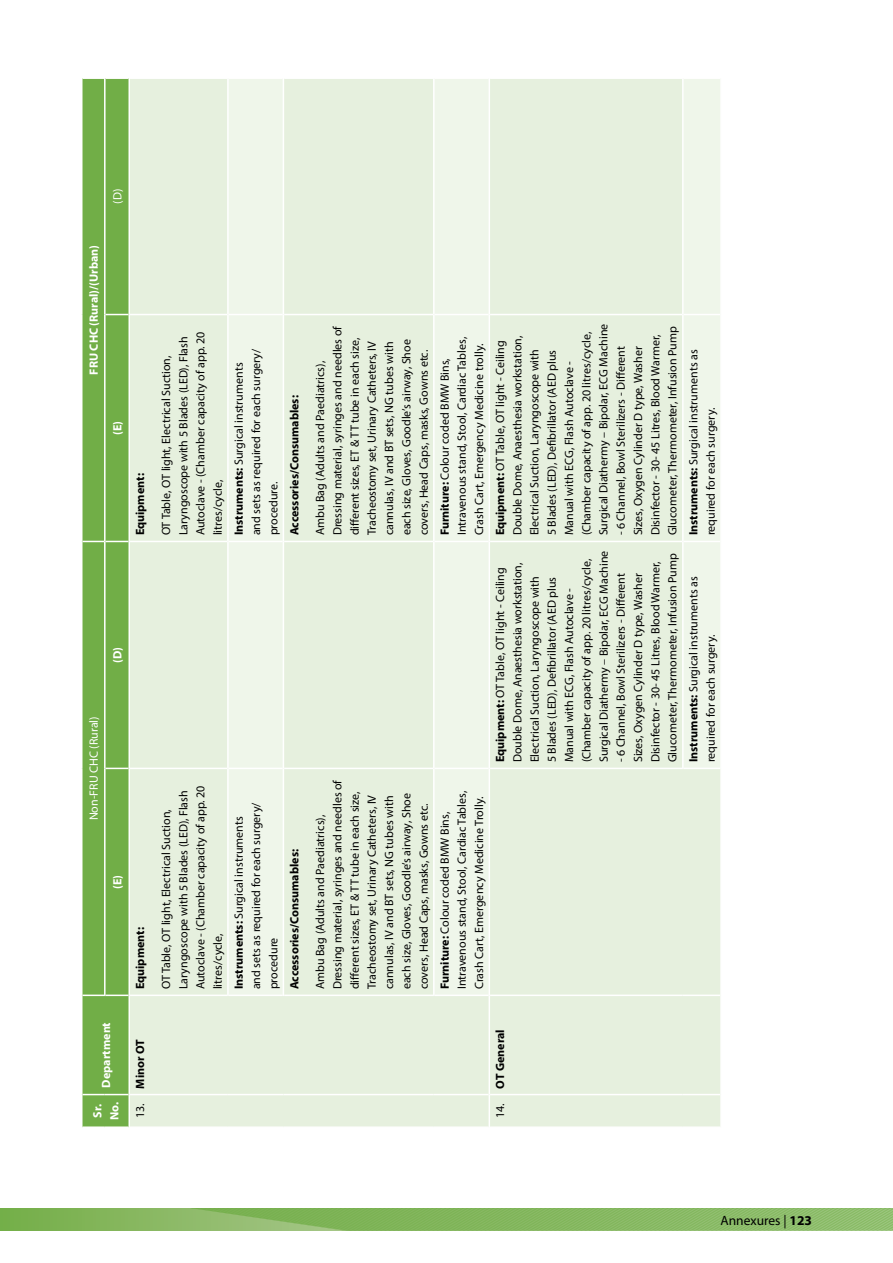
<style>
.page{position:relative;width:893px;height:1263px;background:#fff}
.page>*{position:absolute;margin:0;border:0;box-sizing:border-box;transform-origin:0 0}
.t1{font:13.5px "Myriad Pro";color:#000}
.t2{font:12px/17.2px "Myriad Pro";color:#000}
.t3{font:700 12px "Myriad Pro";color:#000}
.t4{font:700 12px/17.2px "Myriad Pro";color:#fff}
.t5{font:12px "Myriad Pro";color:#fff}
.s1{font-weight:700}
.s2{font-weight:400}
</style>
<div class="page">
<svg style="left:0;top:1208px;width:189px;height:23px;background:#81b458"></svg>
<svg style="left:189px;top:1208px;width:704px;height:23px;background:#88b963"></svg>
<div style="left:82px;top:78px;width:47px;height:1049px;background:#71ae47"></div>
<div style="left:130px;top:79px;width:590px;height:1047px;background:#e6f0de"></div>
<svg style="left:229px;top:79px;width:491px;height:915px;background:#e8f1e1"></svg>
<hr style="left:130px;top:1094px;width:98px;height:1px;background:#fff">
<hr style="left:228px;top:1094px;width:55px;height:1px;background:#fff">
<hr style="left:283px;top:1094px;width:151px;height:1px;background:#fff">
<hr style="left:434px;top:1094px;width:55px;height:1px;background:#fff">
<hr style="left:130px;top:994px;width:97px;height:2px;background:#fff">
<hr style="left:130px;top:768px;width:97px;height:1px;background:#fff">
<hr style="left:130px;top:541px;width:97px;height:1px;background:#fff">
<hr style="left:130px;top:314px;width:97px;height:1px;background:#fff">
<hr style="left:227px;top:768px;width:2px;height:228px;background:#fff">
<hr style="left:229px;top:994px;width:54px;height:2px;background:#fff">
<hr style="left:227px;top:541px;width:2px;height:227px;background:#fff">
<hr style="left:229px;top:768px;width:54px;height:1px;background:#fff">
<hr style="left:227px;top:314px;width:2px;height:227px;background:#fff">
<hr style="left:229px;top:541px;width:54px;height:1px;background:#fff">
<hr style="left:227px;top:77px;width:2px;height:237px;background:#fff">
<hr style="left:229px;top:314px;width:54px;height:1px;background:#fff">
<hr style="left:283px;top:768px;width:1px;height:228px;background:#fff">
<hr style="left:284px;top:994px;width:149px;height:2px;background:#fff">
<hr style="left:283px;top:541px;width:1px;height:227px;background:#fff">
<hr style="left:284px;top:768px;width:149px;height:1px;background:#fff">
<hr style="left:283px;top:314px;width:1px;height:227px;background:#fff">
<hr style="left:284px;top:541px;width:149px;height:1px;background:#fff">
<hr style="left:283px;top:77px;width:1px;height:237px;background:#fff">
<hr style="left:284px;top:314px;width:149px;height:1px;background:#fff">
<hr style="left:433px;top:768px;width:2px;height:228px;background:#fff">
<hr style="left:435px;top:994px;width:54px;height:2px;background:#fff">
<hr style="left:433px;top:541px;width:2px;height:227px;background:#fff">
<hr style="left:435px;top:768px;width:54px;height:1px;background:#fff">
<hr style="left:433px;top:314px;width:2px;height:227px;background:#fff">
<hr style="left:435px;top:541px;width:54px;height:1px;background:#fff">
<hr style="left:433px;top:77px;width:2px;height:237px;background:#fff">
<hr style="left:435px;top:314px;width:54px;height:1px;background:#fff">
<hr style="left:489px;top:1094px;width:1px;height:34px;background:#fff">
<hr style="left:489px;top:995px;width:1px;height:99px;background:#fff">
<hr style="left:490px;top:1094px;width:193px;height:1px;background:#fff">
<hr style="left:489px;top:768px;width:1px;height:227px;background:#fff">
<hr style="left:490px;top:994px;width:193px;height:2px;background:#fff">
<hr style="left:683px;top:1094px;width:37px;height:1px;background:#fff">
<hr style="left:683px;top:994px;width:37px;height:2px;background:#fff">
<hr style="left:489px;top:541px;width:1px;height:227px;background:#fff">
<hr style="left:490px;top:768px;width:192px;height:1px;background:#fff">
<hr style="left:489px;top:314px;width:1px;height:227px;background:#fff">
<hr style="left:490px;top:541px;width:192px;height:1px;background:#fff">
<hr style="left:489px;top:77px;width:1px;height:237px;background:#fff">
<hr style="left:490px;top:314px;width:192px;height:1px;background:#fff">
<hr style="left:682px;top:541px;width:2px;height:228px;background:#fff">
<hr style="left:684px;top:768px;width:36px;height:1px;background:#fff">
<hr style="left:682px;top:314px;width:2px;height:227px;background:#fff">
<hr style="left:684px;top:541px;width:36px;height:1px;background:#fff">
<hr style="left:682px;top:77px;width:2px;height:237px;background:#fff">
<hr style="left:684px;top:314px;width:36px;height:1px;background:#fff">
<hr style="left:83px;top:1126px;width:22px;height:2px;background:#fff">
<hr style="left:105px;top:1126px;width:24px;height:2px;background:#fff">
<svg style="left:83px;top:1094px;width:46px;height:1px"></svg>
<hr style="left:83px;top:994px;width:21px;height:2px;background:#fff">
<hr style="left:83px;top:77px;width:21px;height:2px;background:#fff">
<hr style="left:104px;top:768px;width:2px;height:228px;background:#fff">
<hr style="left:106px;top:994px;width:23px;height:2px;background:#fff">
<hr style="left:104px;top:541px;width:2px;height:227px;background:#fff">
<svg style="left:106px;top:768px;width:23px;height:1px"></svg>
<hr style="left:104px;top:314px;width:2px;height:227px;background:#fff">
<svg style="left:83px;top:541px;width:46px;height:1px"></svg>
<hr style="left:104px;top:77px;width:2px;height:237px;background:#fff">
<svg style="left:106px;top:314px;width:23px;height:1px"></svg>
<hr style="left:106px;top:77px;width:23px;height:2px;background:#fff">
<p class="t5" style="left:110px;top:204px;width:16px;rotate:-90deg">(D)</p>
<p class="t4" style="left:85px;top:374px;width:131px;rotate:-90deg">FRU CHC (Rural)/(Urban)</p>
<p class="t4" style="left:108px;top:435px;width:15px;rotate:-90deg">(E)</p>
<p class="t3" style="left:132px;top:535px;width:64px;rotate:-90deg">Equipment:</p>
<p class="t2" style="left:157px;top:535px;width:205px;rotate:-90deg">OT Table, OT light, Electrical Suction, Laryngoscope with 5 Blades (LED), Flash Autoclave - (Chamber capacity of app. 20 litres/cycle,</p>
<p class="t2" style="left:230px;top:535px;width:188px;rotate:-90deg"><span class="s1">Instruments:</span> Surgical instruments and sets as required for each surgery/ procedure.</p>
<p class="t3" style="left:286px;top:535px;width:142px;rotate:-90deg">Accessories/Consumables:</p>
<p class="t4" style="left:108px;top:663px;width:17px;rotate:-90deg">(D)</p>
<p class="t5" style="left:86px;top:820px;width:106px;rotate:-90deg">Non-FRU CHC (Rural)</p>
<p class="t4" style="left:108px;top:889px;width:15px;rotate:-90deg">(E)</p>
<p class="t4" style="left:97px;top:1087px;width:67px;rotate:-90deg">Department</p>
<p class="t4" style="left:88px;top:1120px;width:19px;rotate:-90deg">Sr.<br>No.</p>
<p class="t3" style="left:132px;top:989px;width:64px;rotate:-90deg">Equipment:</p>
<p class="t3" style="left:132px;top:1118px;width:81px;rotate:-90deg"><span class="s2">13.</span> Minor OT</p>
<p class="t2" style="left:157px;top:989px;width:205px;rotate:-90deg">OT Table, OT light, Electrical Suction, Laryngoscope with 5 Blades (LED), Flash Autoclave - (Chamber capacity of app. 20 litres/cycle,</p>
<p class="t2" style="left:230px;top:989px;width:188px;rotate:-90deg"><span class="s1">Instruments:</span> Surgical instruments and sets as required for each surgery/ procedure</p>
<p class="t3" style="left:286px;top:989px;width:142px;rotate:-90deg">Accessories/Consumables:</p>
<p class="t2" style="left:311px;top:535px;width:211px;rotate:-90deg">Ambu Bag (Adults and Paediatrics), Dressing material, syringes and needles of different sizes, ET &amp; TT tube in each size, Tracheostomy set, Urinary Catheters, IV cannulas, IV and BT sets, NG tubes with each size, Gloves, Goodle’s airway, Shoe covers, Head Caps, masks, Gowns etc.</p>
<p class="t2" style="left:311px;top:989px;width:211px;rotate:-90deg">Ambu Bag (Adults and Paediatrics), Dressing material, syringes and needles of different sizes, ET &amp; TT tube in each size, Tracheostomy set, Urinary Catheters, IV cannulas, IV and BT sets, NG tubes with each size, Gloves, Goodle’s airway, Shoe covers, Head Caps, masks, Gowns etc.</p>
<p class="t2" style="left:436px;top:535px;width:200px;rotate:-90deg"><span class="s1">Furniture:</span> Colour coded BMW Bins,<br>Intravenous stand, Stool, Cardiac Tables,<br>Crash Cart, Emergency Medicine trolly.</p>
<p class="t2" style="left:491px;top:535px;width:213px;rotate:-90deg"><span class="s1">Equipment:</span> OT Table, OT light - Ceiling Double Dome, Anaesthesia workstation, Electrical Suction, Laryngoscope with<br>5 Blades (LED), Defibrillator (AED plus Manual with ECG, Flash Autoclave - (Chamber capacity of app. 20 litres/cycle, Surgical Diathermy – Bipolar, ECG Machine</p>
<p class="t2" style="left:612px;top:535px;width:210px;rotate:-90deg">- 6 Channel, Bowl Sterilizers - Different Sizes, Oxygen Cylinder D type, Washer Disinfector - 30- 45 Litres, Blood Warmer, Glucometer, Thermometer, Infusion Pump</p>
<p class="t2" style="left:491px;top:762px;width:213px;rotate:-90deg"><span class="s1">Equipment:</span> OT Table, OT light - Ceiling Double Dome, Anaesthesia workstation, Electrical Suction, Laryngoscope with<br>5 Blades (LED), Defibrillator (AED plus Manual with ECG, Flash Autoclave - (Chamber capacity of app. 20 litres/cycle, Surgical Diathermy – Bipolar, ECG Machine</p>
<p class="t2" style="left:612px;top:762px;width:210px;rotate:-90deg">- 6 Channel, Bowl Sterilizers - Different Sizes, Oxygen Cylinder D type, Washer Disinfector - 30- 45 Litres, Blood Warmer, Glucometer, Thermometer, Infusion Pump</p>
<p class="t2" style="left:685px;top:535px;width:187px;rotate:-90deg"><span class="s1">Instruments:</span> Surgical instruments as required for each surgery.</p>
<p class="t2" style="left:685px;top:762px;width:187px;rotate:-90deg"><span class="s1">Instruments:</span> Surgical instruments as required for each surgery.</p>
<p class="t2" style="left:436px;top:989px;width:200px;rotate:-90deg"><span class="s1">Furniture:</span> Colour coded BMW Bins,<br>Intravenous stand, Stool, Cardiac Tables,<br>Crash Cart, Emergency Medicine Trolly.</p>
<p class="t3" style="left:492px;top:1118px;width:91px;rotate:-90deg"><span class="s2">14.</span> OT General</p>
<p class="t1" style="left:720px;top:1212px;width:93px">Annexures | <span class="s1">123</span></p>
</div>
